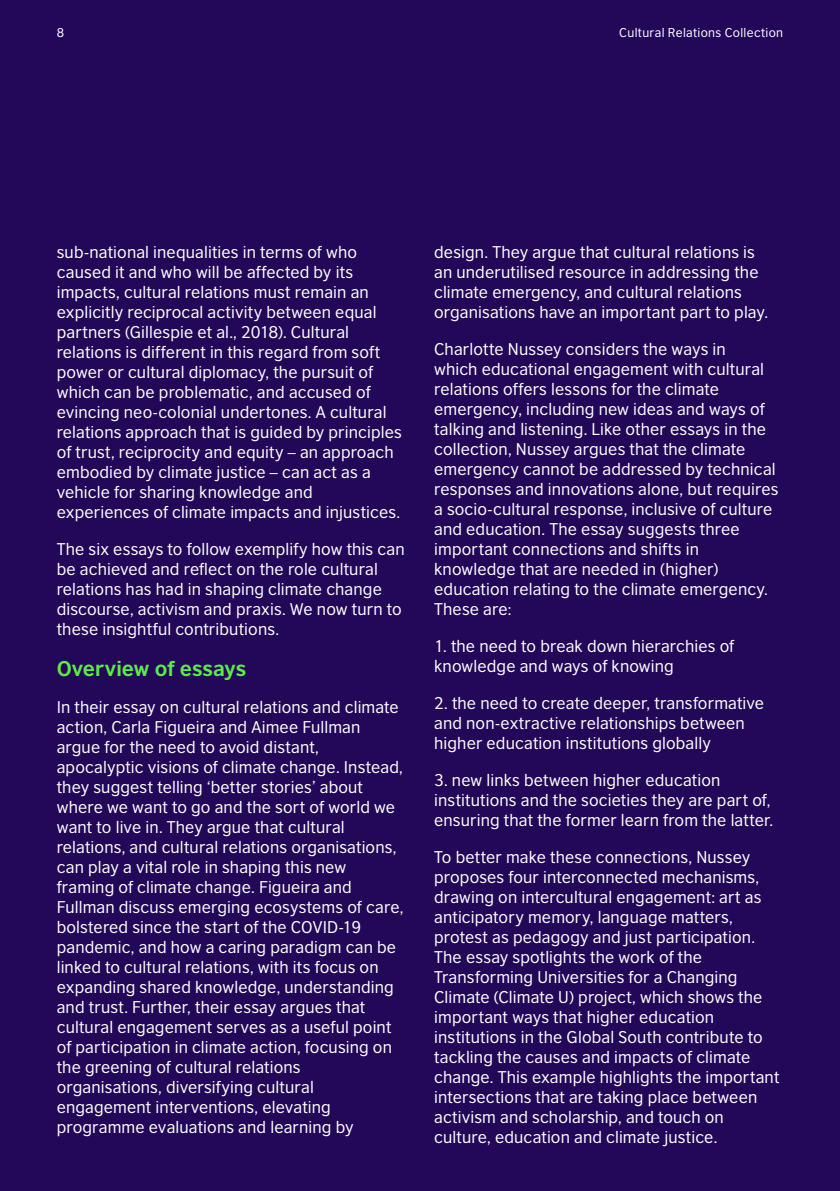
<style>
.page{position:relative;width:840px;height:1191px;background:#fff}
.page>*{position:absolute;margin:0;border:0;box-sizing:border-box;transform-origin:0 0}
.t1{font:700 20px "British Council Sans";color:#5deb4a}
.t2{font:16px/20px "British Council Sans";letter-spacing:.01em;color:#fff}
.t3{font:12px "British Council Sans";letter-spacing:.03em;color:#fff}
</style>
<div class="page">
<div style="left:0;top:0;width:839px;height:1191px;background:#23085a"></div>
<p class="t3" style="left:57px;top:23px;width:9px">8</p>
<p class="t3" style="left:619px;top:23px;width:165px">Cultural Relations Collection</p>
<p class="t2" style="left:57px;top:241px;width:346px">sub-national inequalities in terms of who caused it and who will be affected by its impacts, cultural relations must remain an explicitly reciprocal activity between equal partners (Gillespie et al., 2018). Cultural relations is different in this regard from soft power or cultural diplomacy, the pursuit of which can be problematic, and accused of evincing neo-colonial undertones. A cultural relations approach that is guided by principles of trust, reciprocity and equity – an approach embodied by climate justice – can act as a vehicle for sharing knowledge and experiences of climate impacts and injustices.</p>
<p class="t2" style="left:57px;top:538px;width:349px">The six essays to follow exemplify how this can be achieved and reflect on the role cultural relations has had in shaping climate change discourse, activism and praxis. We now turn to these insightful contributions.</p>
<p class="t1" style="left:57px;top:651px;width:191px">Overview of essays</p>
<p class="t2" style="left:57px;top:696px;width:348px">In their essay on cultural relations and climate action, Carla Figueira and Aimee Fullman argue for the need to avoid distant, apocalyptic visions of climate change. Instead, they suggest telling ‘better stories’ about where we want to go and the sort of world we want to live in. They argue that cultural relations, and cultural relations organisations, can play a vital role in shaping this new framing of climate change. Figueira and Fullman discuss emerging ecosystems of care, bolstered since the start of the COVID-19 pandemic, and how a caring paradigm can be linked to cultural relations, with its focus on expanding shared knowledge, understanding and trust. Further, their essay argues that cultural engagement serves as a useful point of participation in climate action, focusing on the greening of cultural relations organisations, diversifying cultural engagement interventions, elevating programme evaluations and learning by</p>
<p class="t2" style="left:434px;top:241px;width:335px">design. They argue that cultural relations is an underutilised resource in addressing the climate emergency, and cultural relations organisations have an important part to play.</p>
<p class="t2" style="left:434px;top:338px;width:345px">Charlotte Nussey considers the ways in<br>which educational engagement with cultural relations offers lessons for the climate emergency, including new ideas and ways of talking and listening. Like other essays in the collection, Nussey argues that the climate emergency cannot be addressed by technical responses and innovations alone, but requires a socio-cultural response, inclusive of culture and education. The essay suggests three important connections and shifts in knowledge that are needed in (higher) education relating to the climate emergency.<br>These are:</p>
<p class="t2" style="left:434px;top:635px;width:301px">1. the need to break down hierarchies of knowledge and ways of knowing</p>
<p class="t2" style="left:434px;top:692px;width:331px">2. the need to create deeper, transformative and non-extractive relationships between higher education institutions globally</p>
<p class="t2" style="left:434px;top:769px;width:340px">3. new links between higher education institutions and the societies they are part of, ensuring that the former learn from the latter.</p>
<p class="t2" style="left:434px;top:846px;width:346px">To better make these connections, Nussey proposes four interconnected mechanisms, drawing on intercultural engagement: art as anticipatory memory, language matters, protest as pedagogy and just participation.<br>The essay spotlights the work of the Transforming Universities for a Changing Climate (Climate U) project, which shows the important ways that higher education institutions in the Global South contribute to tackling the causes and impacts of climate change. This example highlights the important intersections that are taking place between activism and scholarship, and touch on culture, education and climate justice.</p>
</div>
